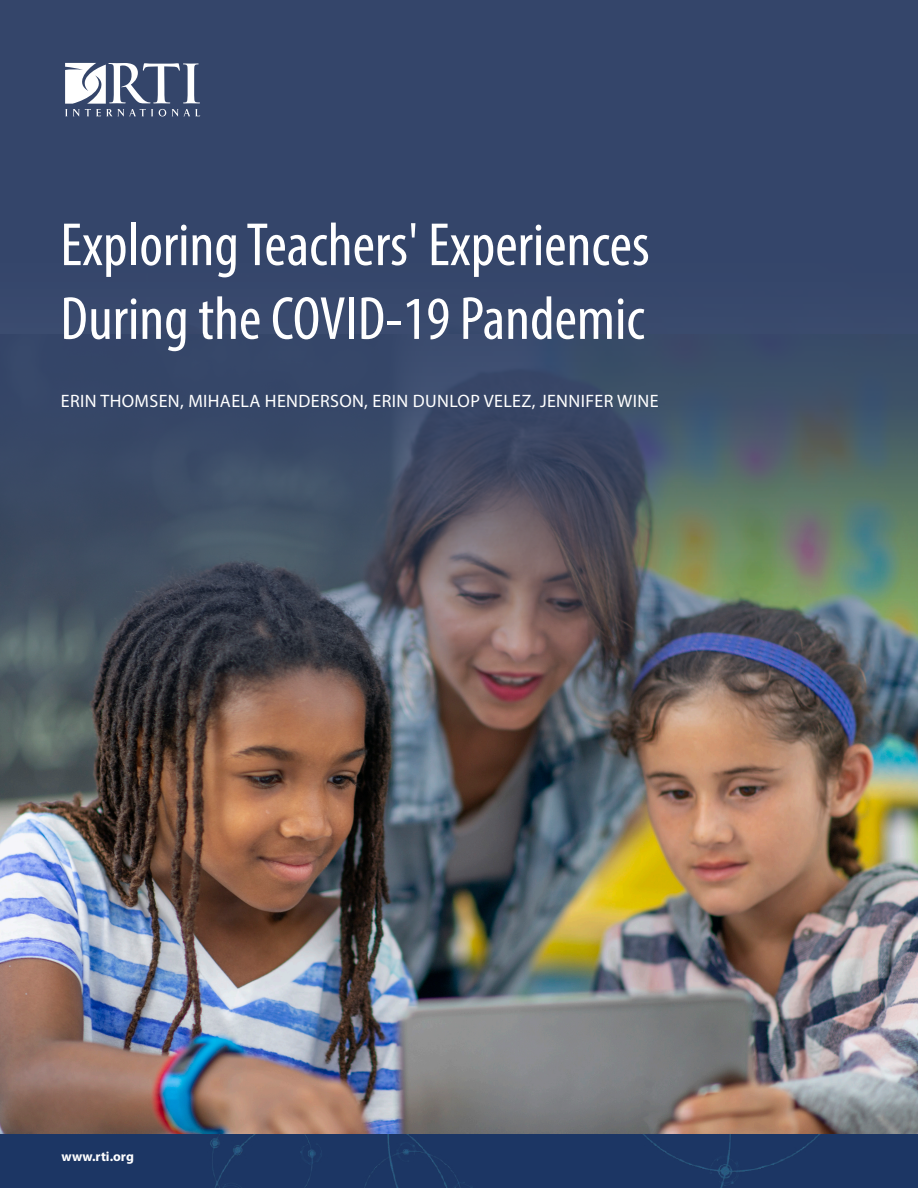
<style>
.page{position:relative;width:918px;height:1188px;background:#fff}
.page>*{position:absolute;margin:0;border:0;box-sizing:border-box;transform-origin:0 0}
.t1{font:condensed 61.5px/73.8px "Myriad Pro";color:#fff}
.t2{font:18px "Myriad Pro";letter-spacing:.02em;color:#fff}
.t3{font:700 13.5px "Myriad Pro";letter-spacing:.01em;color:#fff}
</style>
<div class="page">
<div style="left:0;top:1133px;width:918px;height:55px;background:#1c3664"></div>
<div style="left:158px;top:1133px;width:740px;height:55px;background:#1c3664"></div>
<img style="left:0;top:744px;width:918px;height:389px">
<img style="left:0;top:0;width:918px;height:744px">
<svg style="left:65px;top:63px;width:135px;height:54px"></svg>
<h1 class="t1" style="left:60px;top:207px;width:591px">Exploring Teachers' Experiences<br>During the COVID-19 Pandemic</h1>
<p class="t2" style="left:61px;top:389px;width:599px">ERIN THOMSEN, MIHAELA HENDERSON, ERIN DUNLOP VELEZ, JENNIFER WINE</p>
<p class="t3" style="left:62px;top:1148px;width:74px">www.rti.org</p>
</div>
